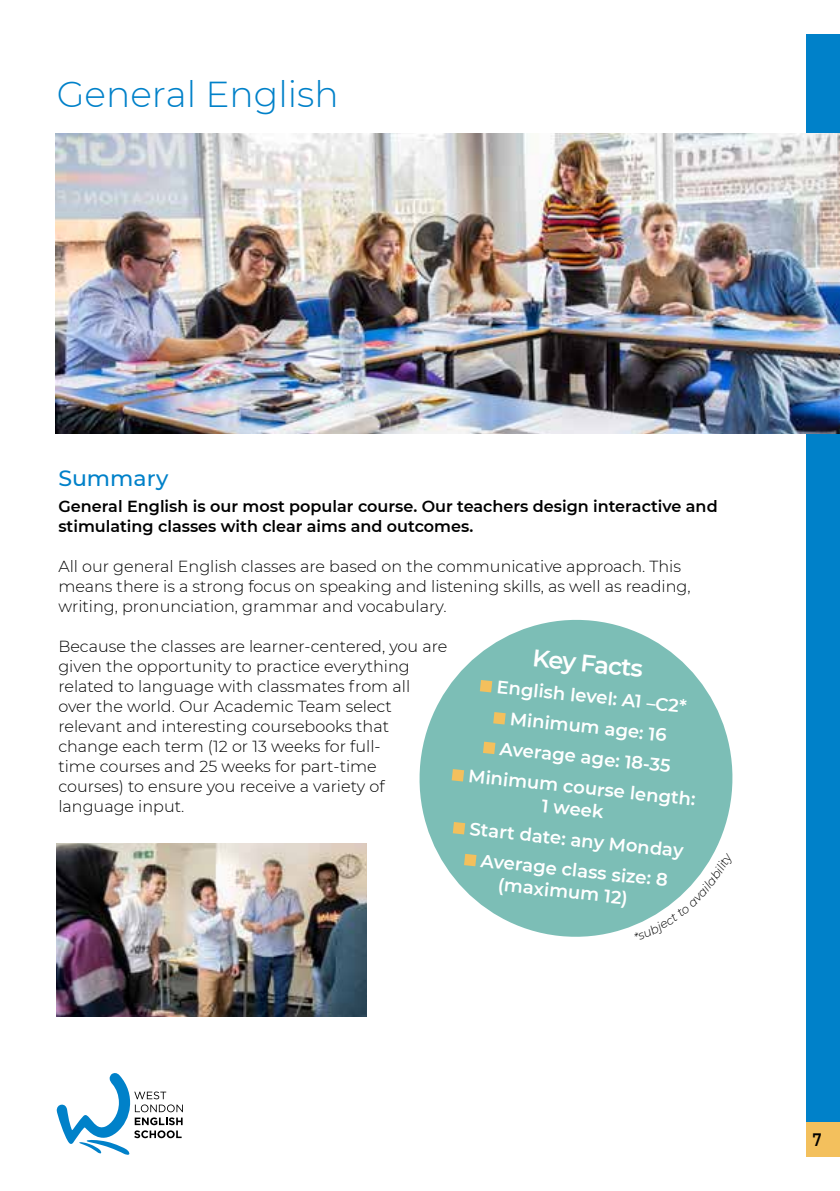
<style>
.page{position:relative;width:840px;height:1191px;background:#fff}
.page>*{position:absolute;margin:0;border:0;box-sizing:border-box;transform-origin:0 0}
.t1{font:300 36px "Montserrat";color:#0081c9}
.t2{font:600 24px "Montserrat";color:#fff}
.t3{font:500 22px "Montserrat";color:#0081c9}
.t4{font:600 18px/30.6px "Montserrat";color:#fff;text-align:center}
.t5{font:600 18px "Montserrat";color:#000;scale:.8 1}
.t6{font:300 16px/20px "Montserrat";color:#000}
.t7{font:600 16px/20px "Montserrat";color:#000}
</style>
<div class="page">
<div style="left:806px;top:35px;width:33px;height:1121px;background:#0081c9"></div>
<svg style="left:57px;top:1073px;width:126px;height:81px"></svg>
<div style="left:806px;top:1122px;width:33px;height:34px;background:#f3c05d"></div>
<img style="left:55px;top:133px;width:784px;height:300px">
<svg style="left:419px;top:619px;width:314px;height:318px;fill:#7cbeb6"></svg>
<svg style="left:479px;top:680px;width:13px;height:12px"></svg>
<svg style="left:493px;top:712px;width:12px;height:12px"></svg>
<svg style="left:482px;top:741px;width:13px;height:13px"></svg>
<svg style="left:451px;top:769px;width:13px;height:12px"></svg>
<svg style="left:452px;top:822px;width:13px;height:12px"></svg>
<svg style="left:464px;top:854px;width:12px;height:12px"></svg>
<img style="left:57px;top:844px;width:309px;height:173px">
<svg style="left:633px;top:852px;width:100px;height:85px"></svg>
<h1 class="t1" style="left:57px;top:70px;width:283px">General English</h1>
<h3 class="t3" style="left:58px;top:463px;width:111px">Summary</h3>
<p class="t7" style="left:58px;top:495px;width:660px">General English is our most popular course. Our teachers design interactive and stimulating classes with clear aims and outcomes.</p>
<p class="t6" style="left:58px;top:556px;width:633px">All our general English classes are based on the communicative approach. This means there is a strong focus on speaking and listening skills, as well as reading, writing, pronunciation, grammar and vocabulary.</p>
<p class="t6" style="left:58px;top:636px;width:390px">Because the classes are learner-centered, you are given the opportunity to practice everything related to language with classmates from all over the world. Our Academic Team select relevant and interesting coursebooks that change each term (12 or 13 weeks for full-<br>time courses and 25 weeks for part-time<br>courses) to ensure you receive a variety of language input.</p>
<h2 class="t2" style="left:534px;top:640px;width:112px;rotate:6deg">Key Facts</h2>
<p class="t4" style="left:479px;top:668px;width:229px;rotate:6deg">English level: A1 –C2*<br>Minimum age: 16<br>Average age: 18-35<br>Minimum course length:</p>
<p class="t4" style="left:543px;top:789px;width:63px;rotate:6deg">1 week</p>
<p class="t4" style="left:471px;top:812px;width:216px;rotate:6deg">Start date: any Monday</p>
<p class="t4" style="left:482px;top:844px;width:189px;rotate:6deg">Average class size: 8</p>
<p class="t4" style="left:499px;top:868px;width:132px;rotate:6deg">(maximum 12)</p>
<p class="t5" style="left:812px;top:1127px;width:12px">7</p>
</div>
